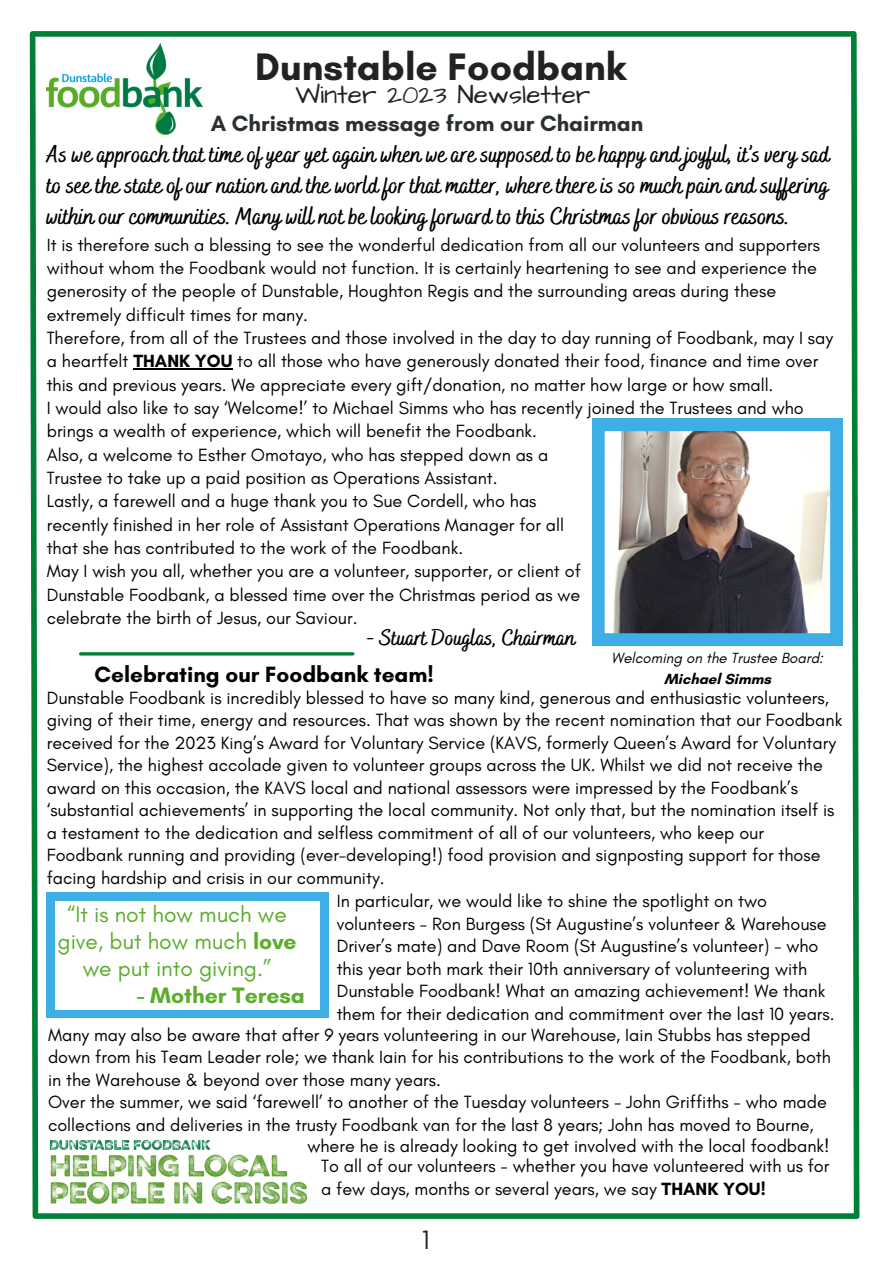
<style>
.page{position:relative;width:893px;height:1264px;background:#fff}
.page>*{position:absolute;margin:0;border:0;box-sizing:border-box;transform-origin:0 0}
.t1{font:700 39px "Glacial Indifference";color:#222}
.t2{font:27px "Glacial Indifference";color:#222}
.t3{font:26.25px "Architects Daughter";color:#222}
.t4{font:700 24px/31px "Bakerie Smooth";color:#000;text-align:justify}
.t5{font:22.8px/27px "Glacial Indifference";color:#5bad2b;text-align:center}
.t6{font:700 22.8px "Glacial Indifference";color:#5bad2b}
.t7{font:700 22.5px "Glacial Indifference";color:#292f33}
.t8{font:700 22.5px "Glacial Indifference";color:#000}
.t9{font:700 22.5px "Bakerie Smooth";color:#000}
.t10{font:18px/22.5px "Glacial Indifference";color:#000}
.t11{font:italic 15px/20.2px "Glacial Indifference";color:#000;text-align:center}
.s1{font-weight:700}
.s2{font-weight:700;font-style:normal}
</style>
<div class="page">
<div style="left:33px;top:31px;width:820px;height:6px;background:#008037"></div>
<div style="left:37px;top:1213px;width:819px;height:5px;background:#008037"></div>
<svg style="left:29px;top:31px;width:12px;height:1188px"></svg>
<svg style="left:848px;top:31px;width:12px;height:1188px"></svg>
<img style="left:47px;top:44px;width:155px;height:91px">
<img style="left:49px;top:1139px;width:259px;height:65px">
<hr style="left:133px;top:368px;width:99px;height:2px;background:#000">
<svg style="left:592px;top:419px;width:250px;height:226px"></svg>
<hr style="left:81px;top:652px;width:272px;height:3px;background:#008037">
<div style="left:47px;top:892px;width:282px;height:125px;background:#3eaee5"></div>
<div style="left:55px;top:901px;width:265px;height:108px;background:#fff"></div>
<p class="t1" style="left:255px;top:43px;width:372px">Dunstable Foodbank</p>
<p class="t3" style="left:295px;top:77px;width:296px">Winter 2023 Newsletter</p>
<p class="t7" style="left:211px;top:110px;width:434px">A Christmas message from our Chairman</p>
<p class="t4" style="left:47px;top:140px;width:784px">As we approach that time of year yet again when we are supposed to be happy and joyful, it’s very sad to see the state of our nation and the world for that matter, where there is so much pain and suffering within our communities. Many will not be looking forward to this Christmas for obvious reasons.</p>
<p class="t10" style="left:47px;top:233px;width:774px;line-height:23.2px">It is therefore such a blessing to see the wonderful dedication from all our volunteers and supporters without whom the Foodbank would not function. It is certainly heartening to see and experience the generosity of the people of Dunstable, Houghton Regis and the surrounding areas during these extremely difficult times for many.</p>
<p class="t10" style="left:47px;top:326px;width:787px;line-height:23.2px">Therefore, from all of the Trustees and those involved in the day to day running of Foodbank, may I say a heartfelt <span class="s1">THANK YOU</span> to all those who have generously donated their food, finance and time over this and previous years. We appreciate every gift/donation, no matter how large or how small.</p>
<p class="t10" style="left:47px;top:396px;width:758px;line-height:23.2px">I would also like to say ‘Welcome!’ to Michael Simms who has recently joined the Trustees and who brings a wealth of experience, which will benefit the Foodbank.</p>
<p class="t10" style="left:47px;top:443px;width:503px">Also, a welcome to Esther Omotayo, who has stepped down as a</p>
<p class="t10" style="left:47px;top:466px;width:452px">Trustee to take up a paid position as Operations Assistant.</p>
<p class="t10" style="left:47px;top:490px;width:491px">Lastly, a farewell and a huge thank you to Sue Cordell, who has</p>
<p class="t10" style="left:47px;top:513px;width:518px">recently finished in her role of Assistant Operations Manager for all</p>
<p class="t10" style="left:47px;top:536px;width:418px">that she has contributed to the work of the Foodbank.</p>
<p class="t10" style="left:47px;top:560px;width:535px">May I wish you all, whether you are a volunteer, supporter, or client of</p>
<p class="t10" style="left:47px;top:583px;width:535px">Dunstable Foodbank, a blessed time over the Christmas period as we</p>
<p class="t10" style="left:47px;top:606px;width:312px">celebrate the birth of Jesus, our Saviour.</p>
<p class="t9" style="left:366px;top:624px;width:211px">- Stuart Douglas, Chairman</p>
<p class="t8" style="left:94px;top:661px;width:341px">Celebrating our Foodbank team!</p>
<p class="t11" style="left:611px;top:648px;width:213px">Welcoming on the Trustee Board:<br><span class="s2">Michael Simms</span></p>
<p class="t10" style="left:47px;top:686px;width:797px">Dunstable Foodbank is incredibly blessed to have so many kind, generous and enthusiastic volunteers, giving of their time, energy and resources. That was shown by the recent nomination that our Foodbank received for the 2023 King’s Award for Voluntary Service (KAVS, formerly Queen’s Award for Voluntary Service), the highest accolade given to volunteer groups across the UK. Whilst we did not receive the award on this occasion, the KAVS local and national assessors were impressed by the Foodbank’s ‘substantial achievements’ in supporting the local community. Not only that, but the nomination itself is a testament to the dedication and selfless commitment of all of our volunteers, who keep our Foodbank running and providing (ever-developing!) food provision and signposting support for those facing hardship and crisis in our community.</p>
<p class="t10" style="left:337px;top:889px;width:499px">In particular, we would like to shine the spotlight on two volunteers - Ron Burgess (St Augustine’s volunteer &amp; Warehouse Driver’s mate) and Dave Room (St Augustine’s volunteer) - who this year both mark their 10th anniversary of volunteering with Dunstable Foodbank! What an amazing achievement! We thank them for their dedication and commitment over the last 10 years.</p>
<p class="t10" style="left:48px;top:1023px;width:784px">Many may also be aware that after 9 years volunteering in our Warehouse, Iain Stubbs has stepped down from his Team Leader role; we thank Iain for his contributions to the work of the Foodbank, both in the Warehouse &amp; beyond over those many years.</p>
<p class="t10" style="left:48px;top:1090px;width:780px">Over the summer, we said ‘farewell’ to another of the Tuesday volunteers - John Griffiths - who made collections and deliveries in the trusty Foodbank van for the last 8 years; John has moved to Bourne,</p>
<p class="t10" style="left:321px;top:1154px;width:510px">To all of our volunteers - whether you have volunteered with us for a few days, months or several years, we say <span class="s1">THANK YOU!</span></p>
<p class="t5" style="left:58px;top:900px;width:240px">“It is not how much we give, but how much <span class="s1">love </span>we put into giving.”</p>
<p class="t6" style="left:137px;top:981px;width:170px">- Mother Teresa</p>
<p class="t10" style="left:307px;top:1134px;width:523px">where he is already looking to get involved with the local foodbank!</p>
<p class="t2" style="left:422px;top:1223px;width:9px">1</p>
</div>
